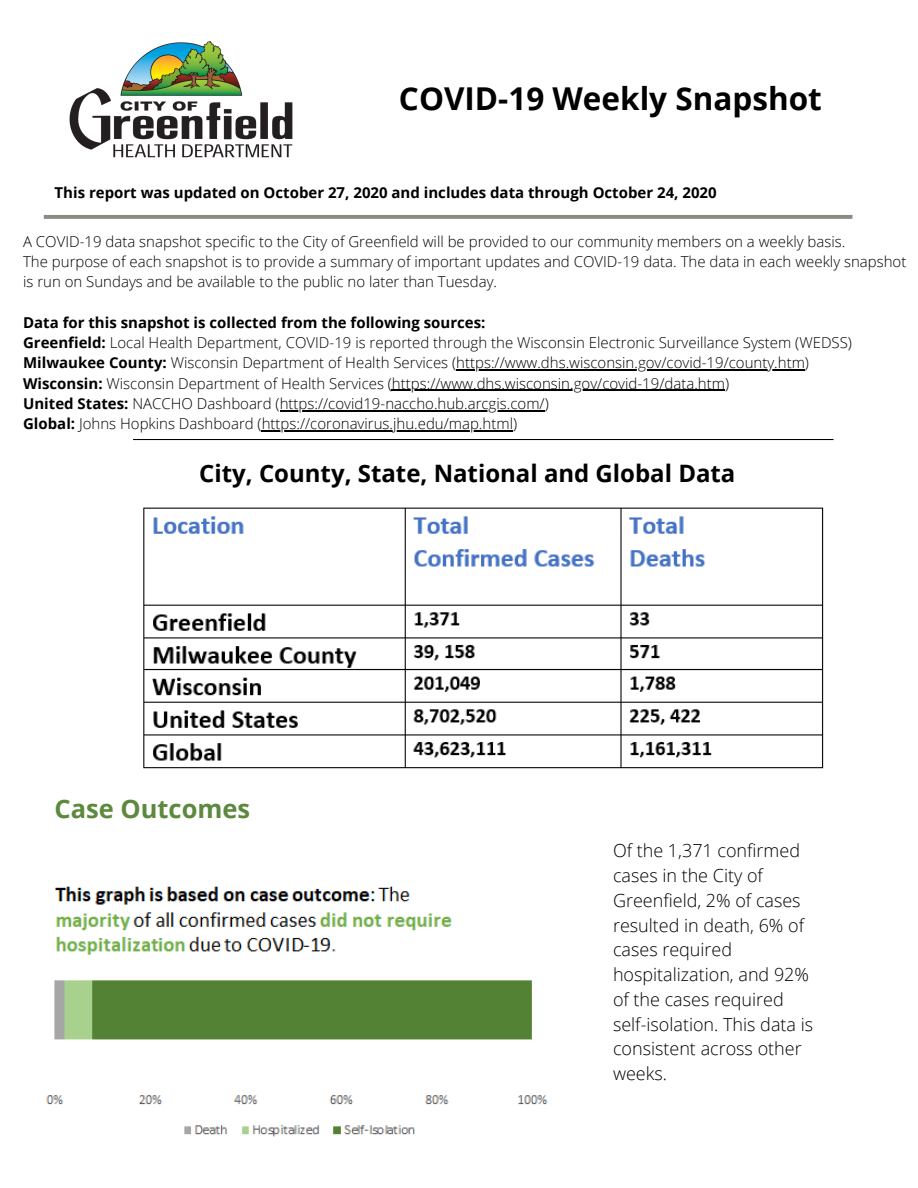
<style>
.page{position:relative;width:918px;height:1188px;background:#fff}
.page>*{position:absolute;margin:0;border:0;box-sizing:border-box;transform-origin:0 0}
.t1{font:700 31.5px "Open Sans";color:#000}
.t2{font:700 25.5px "Open Sans";color:#5c893d}
.t3{font:700 24px "Open Sans";color:#000}
.t4{font:300 18px/24.8px "Open Sans";color:#000}
.t5{font:300 15px/20.2px "Open Sans";color:#000}
.t6{font:700 15px "Open Sans";color:#000}
.s1{font-weight:700}
</style>
<div class="page">
<img style="left:70px;top:41px;width:223px;height:116px">
<svg style="left:133px;top:439px;width:701px;height:1px"></svg>
<svg style="left:44px;top:215px;width:808px;height:4px"></svg>
<hr style="left:456px;top:370px;width:349px;height:1px;background:#000">
<hr style="left:392px;top:390px;width:333px;height:1px;background:#000">
<hr style="left:280px;top:410px;width:265px;height:1px;background:#000">
<hr style="left:262px;top:430px;width:251px;height:1px;background:#000">
<img style="left:143px;top:507px;width:681px;height:262px">
<img style="left:46px;top:886px;width:502px;height:251px">
<h1 class="t1" style="left:399px;top:76px;width:424px">COVID-19 Weekly Snapshot</h1>
<p class="t6" style="left:55px;top:182px;width:664px">This report was updated on October 27, 2020 and includes data through October 24, 2020</p>
<p class="t5" style="left:23px;top:231px;width:885px">A COVID-19 data snapshot specific to the City of Greenfield will be provided to our community members on a weekly basis.<br>The purpose of each snapshot is to provide a summary of important updates and COVID-19 data. The data in each weekly snapshot is run on Sundays and be available to the public no later than Tuesday.</p>
<p class="t5" style="left:23px;top:312px;width:830px"><span class="s1">Data for this snapshot is collected from the following sources:<br>Greenfield:</span> Local Health Department, COVID-19 is reported through the Wisconsin Electronic Surveillance System (WEDSS)<br><span class="s1">Milwaukee County:</span> Wisconsin Department of Health Services (https://www.dhs.wisconsin.gov/covid-19/county.htm)<br><span class="s1">Wisconsin:</span> Wisconsin Department of Health Services (https://www.dhs.wisconsin.gov/covid-19/data.htm)<br><span class="s1">United States:</span> NACCHO Dashboard (https://covid19-naccho.hub.arcgis.com/)<br><span class="s1">Global:</span> Johns Hopkins Dashboard (https://coronavirus.jhu.edu/map.html)</p>
<h3 class="t3" style="left:199px;top:457px;width:538px">City, County, State, National and Global Data</h3>
<h2 class="t2" style="left:55px;top:791px;width:197px">Case Outcomes</h2>
<p class="t4" style="left:613px;top:838px;width:202px">Of the 1,371 confirmed cases in the City of<br>Greenfield, 2% of cases resulted in death, 6% of cases required hospitalization, and 92% of the cases required self-isolation. This data is consistent across other weeks.</p>
</div>
